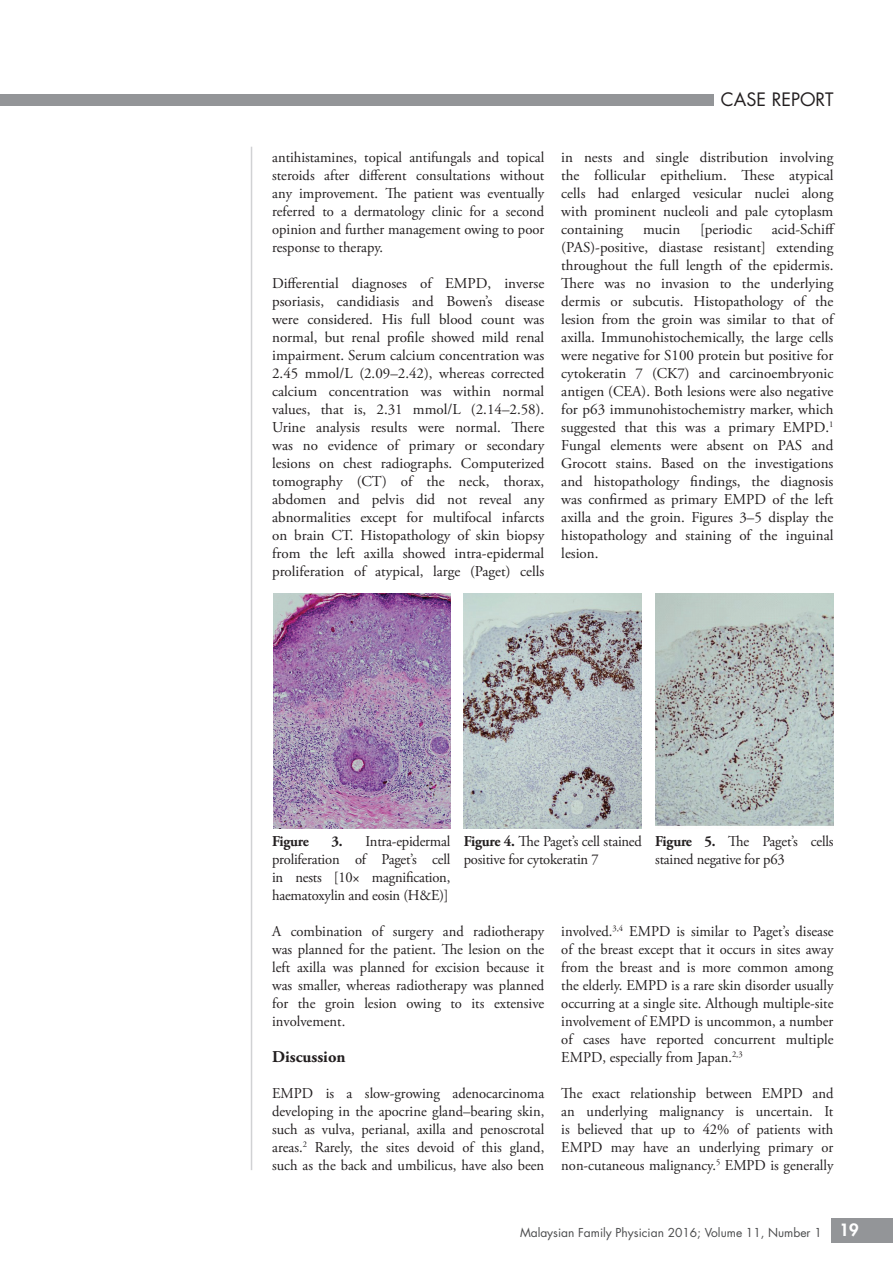
<style>
.page{position:relative;width:893px;height:1263px;background:#fff}
.page>*{position:absolute;margin:0;border:0;box-sizing:border-box;transform-origin:0 0}
.t1{font:18px "Futura Std";color:#231f20}
.t2{font:700 16.5px "Adobe Garamond Pro";color:#231f20}
.t3{font:800 16.5px "Futura Std";color:#fff}
.t4{font:15px/18px "Adobe Garamond Pro";color:#231f20;text-align:justify}
.t5{font:700 15px "Adobe Garamond Pro";letter-spacing:-.015em;color:#231f20}
.t6{font:12px "Futura Std";color:#4b4c4d}
.s1{font-weight:700}
</style>
<div class="page">
<div style="left:831px;top:1218px;width:62px;height:24px;background:#939598"></div>
<div style="left:0;top:95px;width:713px;height:11px;background:#939598"></div>
<hr style="left:251px;top:147px;width:1px;height:1023px;background:#d1d2d4">
<img style="left:274px;top:594px;width:176px;height:234px">
<img style="left:464px;top:594px;width:178px;height:234px">
<img style="left:655px;top:594px;width:178px;height:232px">
<p class="t1" style="left:721px;top:88px;width:114px">Case Report</p>
<p class="t4" style="left:272px;top:149px;width:274px">antihistamines, topical antifungals and topical steroids after different consultations without any improvement. The patient was eventually referred to a dermatology clinic for a second opinion and further management owing to poor response to therapy.</p>
<p class="t4" style="left:272px;top:275px;width:274px">Differential diagnoses of EMPD, inverse psoriasis, candidiasis and Bowen’s disease were considered. His full blood count was normal, but renal profile showed mild renal impairment. Serum calcium concentration was 2.45 mmol/L (2.09–2.42), whereas corrected calcium concentration was within normal values, that is, 2.31 mmol/L (2.14–2.58).<br>Urine analysis results were normal. There was no evidence of primary or secondary lesions on chest radiographs. Computerized tomography (CT) of the neck, thorax, abdomen and pelvis did not reveal any abnormalities except for multifocal infarcts on brain CT. Histopathology of skin biopsy from the left axilla showed intra-epidermal proliferation of atypical, large (Paget) cells</p>
<p class="t4" style="left:561px;top:149px;width:274px">in nests and single distribution involving the follicular epithelium. These atypical cells had enlarged vesicular nuclei along with prominent nucleoli and pale cytoplasm containing</p>
<p class="t4" style="left:561px;top:221px;width:275px;text-indent:211px">acid-Schiff (PAS)-positive, diastase resistant] extending throughout the full length of the epidermis.<br>There was no invasion to the underlying dermis or subcutis. Histopathology of the lesion from the groin was similar to that of axilla. Immunohistochemically, the large cells were negative for S100 protein but positive for cytokeratin 7 (CK7) and carcinoembryonic antigen (CEA). Both lesions were also negative for p63 immunohistochemistry marker, which suggested that this was a primary EMPD.<sup>1<br></sup>Fungal elements were absent on PAS and Grocott stains. Based on the investigations and histopathology findings, the diagnosis was confirmed as primary EMPD of the left axilla and the groin. Figures 3–5 display the histopathology and staining of the inguinal lesion.</p>
<p class="t4" style="left:643px;top:221px;width:39px">mucin</p>
<p class="t4" style="left:700px;top:221px;width:53px">[periodic</p>
<p class="t4" style="left:272px;top:833px;width:180px;text-indent:59px"><span class="s1">3.</span> Intra-epidermal proliferation of Paget’s cell in nests [10× magnification, haematoxylin and eosin (H&amp;E)]</p>
<p class="t4" style="left:464px;top:833px;width:180px"><span class="s1">Figure 4.</span> The Paget’s cell stained positive for cytokeratin 7</p>
<p class="t4" style="left:655px;top:833px;width:180px"><span class="s1">Figure 5.</span> The Paget’s cells stained negative for p63</p>
<p class="t4" style="left:272px;top:923px;width:274px">A combination of surgery and radiotherapy was planned for the patient. The lesion on the left axilla was planned for excision because it was smaller, whereas radiotherapy was planned for the groin lesion owing to its extensive involvement.</p>
<p class="t2" style="left:272px;top:1047px;width:75px">Discussion</p>
<p class="t4" style="left:272px;top:1085px;width:274px">EMPD is a slow-growing adenocarcinoma developing in the apocrine gland–bearing skin, such as vulva, perianal, axilla and penoscrotal areas.<sup>2</sup> Rarely, the sites devoid of this gland, such as the back and umbilicus, have also been</p>
<p class="t5" style="left:272px;top:833px;width:38px">Figure</p>
<p class="t4" style="left:561px;top:923px;width:274px">involved.<sup>3,4</sup> EMPD is similar to Paget’s disease of the breast except that it occurs in sites away from the breast and is more common among the elderly. EMPD is a rare skin disorder usually occurring at a single site. Although multiple-site involvement of EMPD is uncommon, a number of cases have reported concurrent multiple EMPD, especially from Japan.<sup>2,3</sup></p>
<p class="t4" style="left:561px;top:1085px;width:274px">The exact relationship between EMPD and an underlying malignancy is uncertain. It is believed that up to 42% of patients with EMPD may have an underlying primary or non-cutaneous malignancy.<sup>5</sup> EMPD is generally</p>
<p class="t6" style="left:520px;top:1225px;width:303px">Malaysian Family Physician 2016; Volume 11, Number 1</p>
<p class="t3" style="left:840px;top:1220px;width:21px">19</p>
</div>
